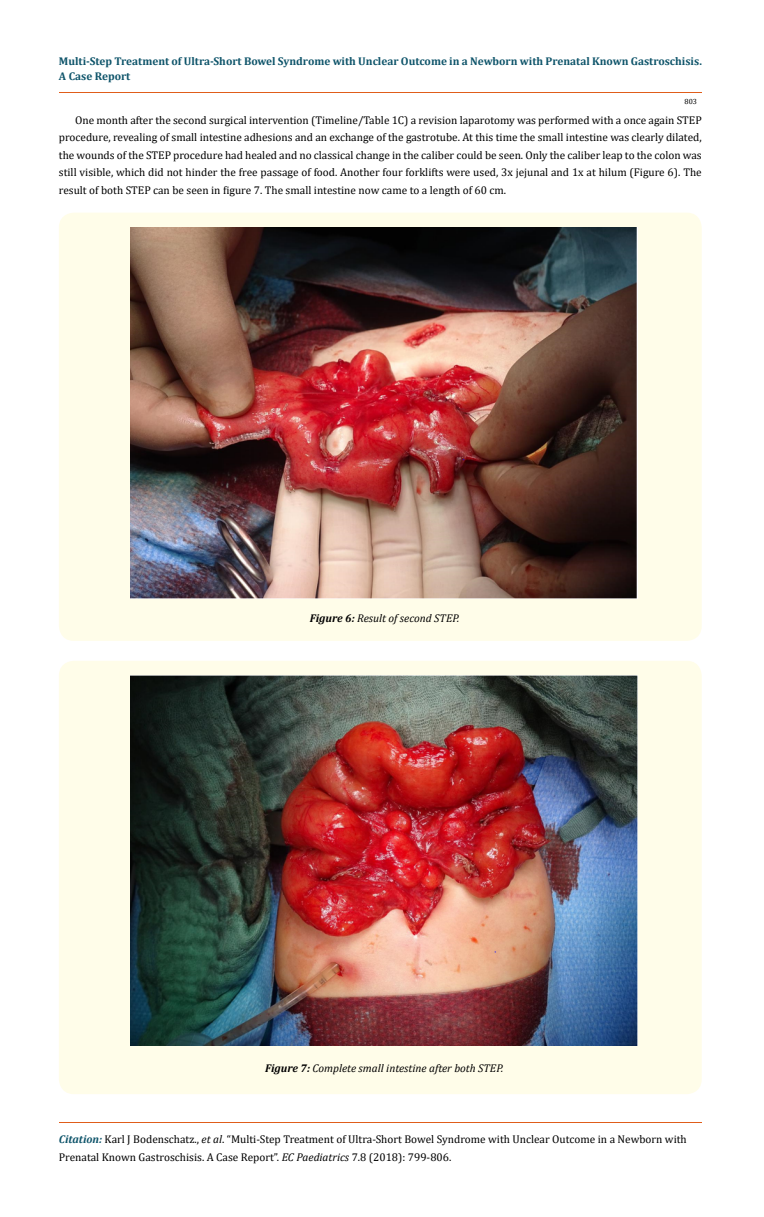
<style>
.page{position:relative;width:764px;height:1217px;background:#fff}
.page>*{position:absolute;margin:0;border:0;box-sizing:border-box;transform-origin:0 0}
.t1{font:11.25px/17.5px "Cambria";color:#000}
.t2{font:700 11.25px/15px "Cambria";color:#0e546a}
.t3{font:italic 11.25px "Cambria";color:#000}
.t4{font:7.5px "Cambria";color:#000}
.s1{font-weight:700}
.s2{font-weight:700;font-style:italic;color:#0e546a}
.s3{font-style:italic}
</style>
<div class="page">
<hr style="left:59px;top:92px;width:643px;height:1px;background:#e05d1a">
<hr style="left:59px;top:1122px;width:643px;height:1px;background:#e05d1a">
<div style="left:59px;top:212px;width:643px;height:428px;background:#fffde9;border-radius:15px"></div>
<img style="left:131px;top:227px;width:507px;height:371px">
<div style="left:59px;top:660px;width:643px;height:433px;background:#fffde9;border-radius:15px"></div>
<img style="left:131px;top:675px;width:507px;height:370px">
<p class="t2" style="left:59px;top:53px;width:644px">Multi-Step Treatment of Ultra-Short Bowel Syndrome with Unclear Outcome in a Newborn with Prenatal Known Gastroschisis.<br>A Case Report</p>
<p class="t1" style="left:59px;top:111px;width:644px;text-align:justify;text-indent:16px">One month after the second surgical intervention (Timeline/Table 1C) a revision laparotomy was performed with a once again STEP procedure, revealing of small intestine adhesions and an exchange of the gastrotube. At this time the small intestine was clearly dilated, the wounds of the STEP procedure had healed and no classical change in the caliber could be seen. Only the caliber leap to the colon was still visible, which did not hinder the free passage of food. Another four forklifts were used, 3x jejunal and 1x at hilum (Figure 6). The result of both STEP can be seen in figure 7. The small intestine now came to a length of 60 cm.</p>
<p class="t4" style="left:684px;top:97px;width:14px">803</p>
<p class="t3" style="left:310px;top:610px;width:151px"><span class="s1">Figure 6:</span> Result of second STEP.</p>
<p class="t3" style="left:265px;top:1060px;width:240px"><span class="s1">Figure 7:</span> Complete small intestine after both STEP.</p>
<p class="t1" style="left:59px;top:1130px;width:629px"><span class="s2">Citation:</span> Karl J Bodenschatz., <span class="s3">et al</span>. “Multi-Step Treatment of Ultra-Short Bowel Syndrome with Unclear Outcome in a Newborn with<br>Prenatal Known Gastroschisis. A Case Report”. <span class="s3">EC Paediatrics</span> 7.8 (2018): 799-806.</p>
</div>
